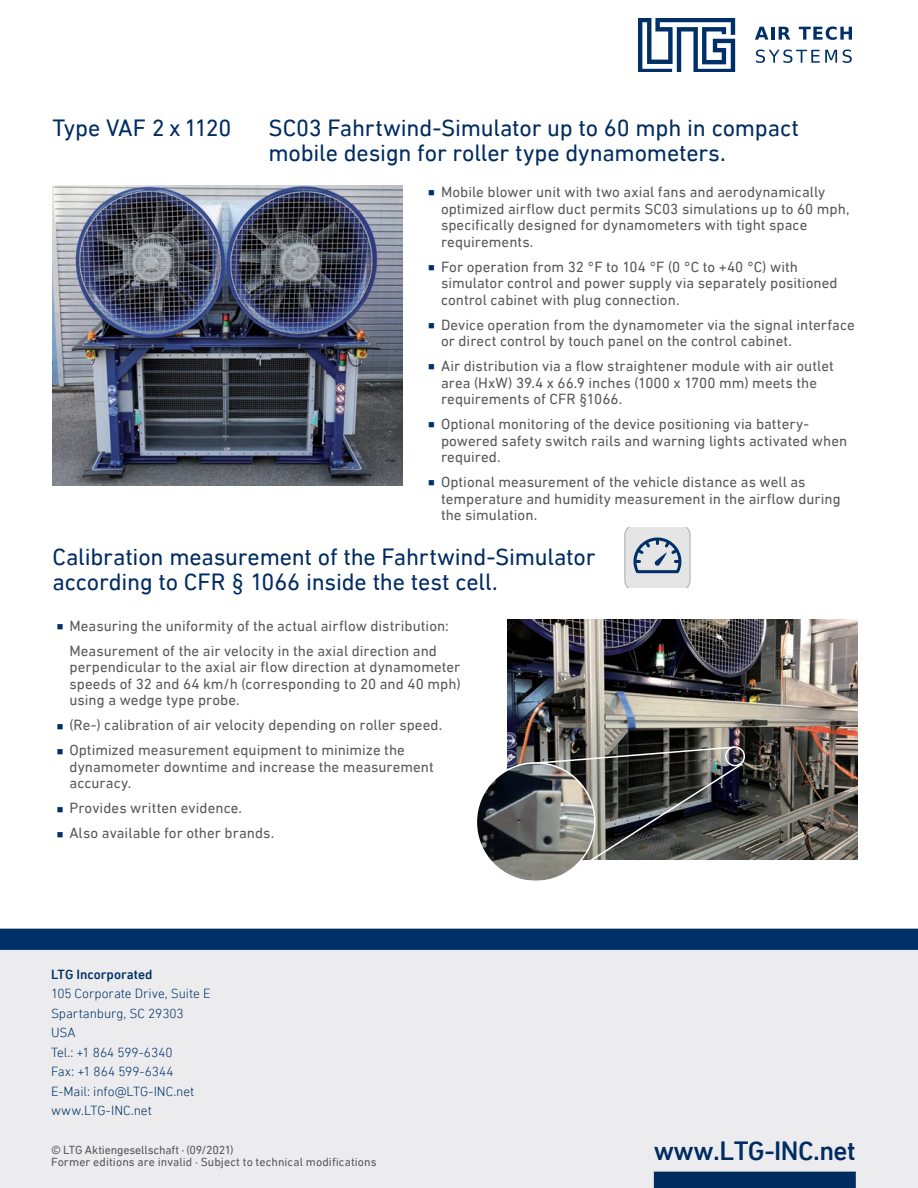
<style>
.page{position:relative;width:918px;height:1188px;background:#fff}
.page>*{position:absolute;margin:0;border:0;box-sizing:border-box;transform-origin:0 0}
.t1{font:500 27px "DIN Next LT Pro";letter-spacing:-.02em;color:#002c62}
.t2{font:24px/25.5px "DIN Next LT Pro";letter-spacing:-.01em;color:#002c62}
.t3{font:24px "DIN Next LT Pro";letter-spacing:-.035em;color:#002c62}
.t4{font:15px/16.5px "DIN Next LT Pro";color:#57585a}
.t5{font:300 13.5px/19.5px "DIN Next LT Pro";color:#003067}
.t6{font:500 13.5px "DIN Next LT Pro";color:#003067}
.t7{font:12px/12px "DIN Next LT Pro";letter-spacing:.005em;color:#57585a}
</style>
<div class="page">
<img style="left:52px;top:186px;width:350px;height:300px">
<img style="left:508px;top:620px;width:350px;height:240px">
<svg style="left:625px;top:528px;width:65px;height:60px"></svg>
<div style="left:725px;top:746px;width:20px;height:20px;border:2px solid #fff;border-radius:50%"></div>
<svg style="left:535px;top:745px;width:209px;height:115px"></svg>
<img style="left:479px;top:763px;width:116px;height:116px">
<div style="left:476px;top:762px;width:120px;height:120px;border:2px solid #fff;border-radius:50%"></div>
<svg style="left:755px;top:27px;width:35px;height:13px"></svg>
<svg style="left:799px;top:26px;width:53px;height:14px"></svg>
<svg style="left:756px;top:50px;width:81px;height:13px"></svg>
<svg style="left:843px;top:50px;width:9px;height:13px"></svg>
<svg style="left:638px;top:19px;width:97px;height:52px"></svg>
<div style="left:0;top:939px;width:918px;height:249px;background:#ececee"></div>
<div style="left:0;top:929px;width:918px;height:21px;background:#003067"></div>
<div style="left:654px;top:1172px;width:202px;height:16px;background:#002c62"></div>
<h2 class="t3" style="left:52px;top:113px;width:180px">Type VAF 2 x 1120</h2>
<h2 class="t2" style="left:268px;top:114px;width:532px">SC03 Fahrtwind-Simulator up to 60 mph in compact mobile design for roller type dynamometers.</h2>
<p class="t4" style="left:441px;top:184px;width:410px">Mobile blower unit with two axial fans and aerodynamically optimized airflow duct permits SC03 simulations up to 60 mph, specifically designed for dynamometers with tight space requirements.</p>
<p class="t4" style="left:441px;top:258px;width:398px">For operation from 32 °F to 104 °F (0 °C to +40 °C) with simulator control and power supply via separately positioned control cabinet with plug connection.</p>
<p class="t4" style="left:441px;top:316px;width:415px">Device operation from the dynamometer via the signal interface or direct control by touch panel on the control cabinet.</p>
<p class="t4" style="left:441px;top:358px;width:394px">Air distribution via a flow straightener module with air outlet area (HxW) 39.4 x 66.9 inches (1000 x 1700 mm) meets the requirements of CFR §1066.</p>
<p class="t4" style="left:441px;top:416px;width:408px">Optional monitoring of the device positioning via battery&shy;powered safety switch rails and warning lights activated when required.</p>
<p class="t4" style="left:441px;top:474px;width:401px">Optional measurement of the vehicle distance as well as temperature and humidity measurement in the airflow during the simulation.</p>
<h2 class="t2" style="left:52px;top:544px;width:545px">Calibration measurement of the Fahrtwind-Simulator according to CFR § 1066 inside the test cell.</h2>
<p class="t4" style="left:69px;top:613px;width:381px;line-height:25px">Measuring the uniformity of the actual airflow distribution:<br>Measurement of the air velocity in the axial direction and</p>
<p class="t4" style="left:69px;top:659px;width:393px;text-align:justify">perpendicular to the axial air flow direction at dynamometer speeds of 32 and 64 km/h (corresponding to 20 and 40 mph) using a wedge type probe.</p>
<p class="t4" style="left:69px;top:712px;width:374px;line-height:25px">(Re-) calibration of air velocity depending on roller speed.<br>Optimized measurement equipment to minimize the</p>
<p class="t4" style="left:69px;top:758px;width:366px">dynamometer downtime and increase the measurement accuracy.</p>
<p class="t4" style="left:69px;top:795px;width:206px;line-height:25px">Provides written evidence.<br>Also available for other brands.</p>
<p class="t6" style="left:51px;top:966px;width:103px">LTG Incorporated</p>
<p class="t5" style="left:51px;top:984px;width:161px">105 Corporate Drive, Suite E<br>Spartanburg, SC 29303<br>USA<br>Tel.: +1 864 599-6340<br>Fax: +1 864 599-6344<br>E-Mail: info@LTG-INC.net www.LTG-INC.net</p>
<p class="t7" style="left:51px;top:1144px;width:327px">© LTG Aktiengesellschaft ∙ (09/2021)<br>Former editions are invalid ∙ Subject to technical modifications</p>
<h1 class="t1" style="left:654px;top:1136px;width:203px">www.LTG-INC.net</h1>
</div>
